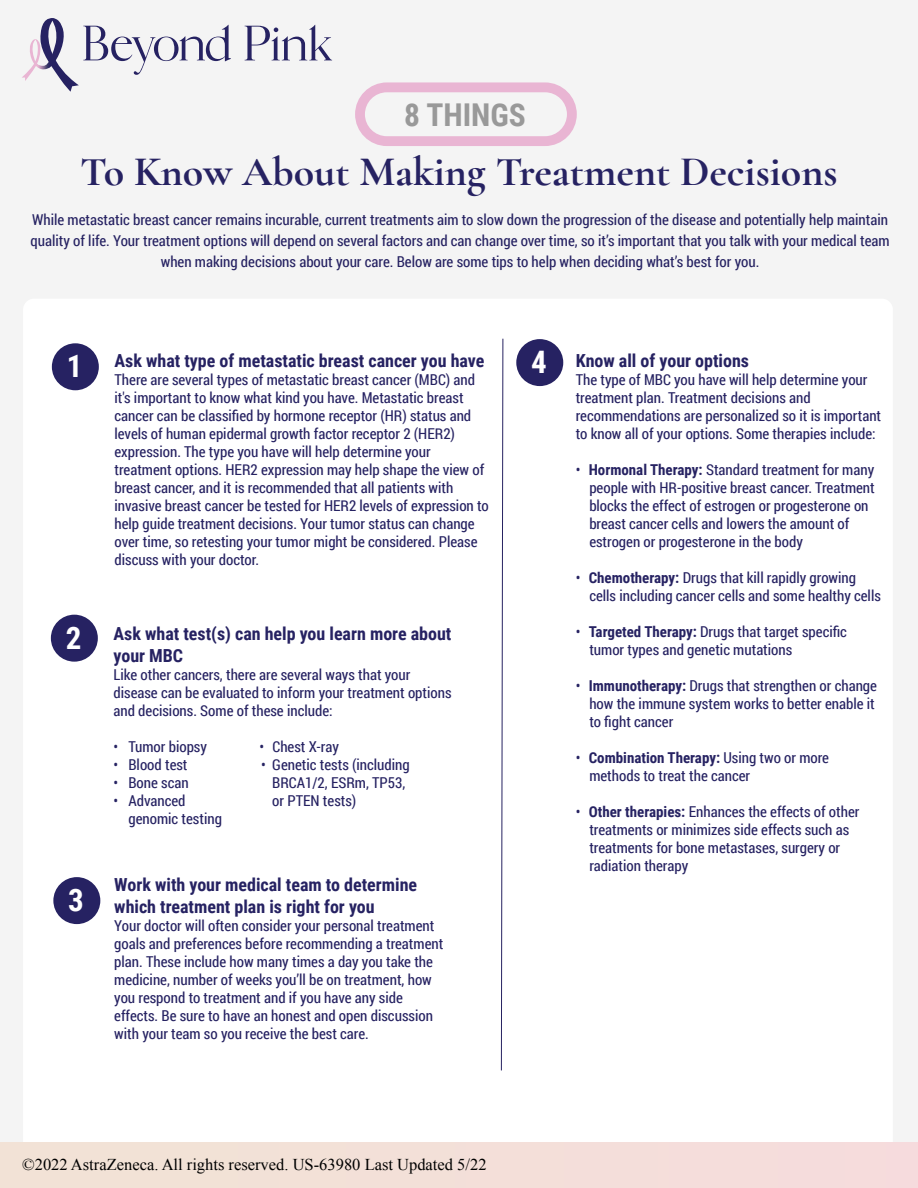
<style>
.page{position:relative;width:918px;height:1188px;background:#f4f4f4}
.page>*{position:absolute;margin:0;border:0;box-sizing:border-box;transform-origin:0 0}
.t1{font:700 42px "Cormorant Garamond";color:#262262}
.t2{font:700 31.5px "Roboto Condensed";color:#999}
.t3{font:700 31.05px "Roboto Condensed";color:#fff}
.t4{font:700 18px/22.5px "Roboto Condensed";color:#262262}
.t5{font:16.5px "Times New Roman";color:#000}
.t6{font:15px/18px "Roboto Condensed";color:#262262}
.s1{font-weight:700}
</style>
<div class="page">
<div style="left:23px;top:299px;width:870px;height:844px;background:#fff"></div>
<svg style="left:501px;top:338px;width:2px;height:733px"></svg>
<div style="left:51px;top:615px;width:47px;height:47px;background:#262262;border-radius:50%"></div>
<div style="left:52px;top:343px;width:47px;height:47px;background:#262262;border-radius:50%"></div>
<div style="left:516px;top:339px;width:47px;height:47px;background:#262262;border-radius:50%"></div>
<div style="left:53px;top:877px;width:47px;height:47px;background:#262262;border-radius:50%"></div>
<svg style="left:355px;top:82px;width:222px;height:64px"></svg>
<svg style="left:245px;top:25px;width:87px;height:35px"></svg>
<svg style="left:22px;top:18px;width:209px;height:74px"></svg>
<div style="left:0;top:1143px;width:918px;height:45px;background:#f3dfd9"></div>
<h2 class="t2" style="left:404px;top:92px;width:123px">8 THINGS</h2>
<h1 class="t1" style="left:80px;top:146px;width:759px">To Know About Making Treatment Decisions</h1>
<p class="t6" style="left:31px;top:209px;width:861px;line-height:21px;text-align:center">While metastatic breast cancer remains incurable, current treatments aim to slow down the progression of the disease and potentially help maintain quality of life. Your treatment options will depend on several factors and can change over time, so it’s important that you talk with your medical team when making decisions about your care. Below are some tips to help when deciding what’s best for you.</p>
<h3 class="t3" style="left:67px;top:345px;width:17px">1</h3>
<h3 class="t3" style="left:531px;top:340px;width:17px">4</h3>
<p class="t4" style="left:115px;top:349px;width:371px">Ask what type of metastatic breast cancer you have</p>
<p class="t6" style="left:115px;top:370px;width:376px">There are several types of metastatic breast cancer (MBC) and it's important to know what kind you have. Metastatic breast cancer can be classified by hormone receptor (HR) status and levels of human epidermal growth factor receptor 2 (HER2) expression. The type you have will help determine your treatment options. HER2 expression may help shape the view of breast cancer, and it is recommended that all patients with invasive breast cancer be tested for HER2 levels of expression to help guide treatment decisions. Your tumor status can change over time, so retesting your tumor might be considered. Please discuss with your doctor.</p>
<h3 class="t3" style="left:66px;top:616px;width:17px">2</h3>
<h3 class="t3" style="left:68px;top:878px;width:17px">3</h3>
<p class="t4" style="left:114px;top:622px;width:339px">Ask what test(s) can help you learn more about your MBC</p>
<p class="t6" style="left:114px;top:666px;width:340px">Like other cancers, there are several ways that your disease can be evaluated to inform your treatment options and decisions. Some of these include:</p>
<p class="t6" style="left:114px;top:738px;width:95px">• Tumor biopsy</p>
<p class="t6" style="left:260px;top:738px;width:81px">• Chest X-ray</p>
<p class="t6" style="left:114px;top:756px;width:76px">• Blood test</p>
<p class="t6" style="left:261px;top:756px;width:150px">• Genetic tests (including</p>
<p class="t6" style="left:114px;top:774px;width:77px">• Bone scan</p>
<p class="t6" style="left:272px;top:774px;width:135px">BRCA1/2, ESRm, TP53,</p>
<p class="t6" style="left:114px;top:792px;width:73px">• Advanced</p>
<p class="t6" style="left:272px;top:792px;width:86px">or PTEN tests)</p>
<p class="t6" style="left:128px;top:810px;width:95px">genomic testing</p>
<p class="t4" style="left:114px;top:872px;width:304px">Work with your medical team to determine which treatment plan is right for you</p>
<p class="t6" style="left:114px;top:916px;width:331px">Your doctor will often consider your personal treatment goals and preferences before recommending a treatment plan. These include how many times a day you take the medicine, number of weeks you’ll be on treatment, how you respond to treatment and if you have any side effects. Be sure to have an honest and open discussion with your team so you receive the best care.</p>
<p class="t4" style="left:576px;top:348px;width:175px">Know all of your options</p>
<p class="t6" style="left:576px;top:370px;width:307px">The type of MBC you have will help determine your treatment plan. Treatment decisions and recommendations are personalized so it is important to know all of your options. Some therapies include:</p>
<p class="t6" style="left:589px;top:460px;width:287px;text-indent:-14px">• <span class="s1">Hormonal Therapy:</span> Standard treatment for many people with HR-positive breast cancer. Treatment blocks the effect of estrogen or progesterone on breast cancer cells and lowers the amount of estrogen or progesterone in the body</p>
<p class="t6" style="left:589px;top:568px;width:293px;text-indent:-14px">• <span class="s1">Chemotherapy:</span> Drugs that kill rapidly growing cells including cancer cells and some healthy cells</p>
<p class="t6" style="left:589px;top:622px;width:259px;text-indent:-14px">• <span class="s1">Targeted Therapy:</span> Drugs that target specific tumor types and genetic mutations</p>
<p class="t6" style="left:589px;top:676px;width:289px;text-indent:-14px">• <span class="s1">Immunotherapy:</span> Drugs that strengthen or change how the immune system works to better enable it to fight cancer</p>
<p class="t6" style="left:589px;top:748px;width:241px;text-indent:-14px">• <span class="s1">Combination Therapy:</span> Using two or more methods to treat the cancer</p>
<p class="t6" style="left:589px;top:802px;width:272px;text-indent:-14px">• <span class="s1">Other therapies:</span> Enhances the effects of other treatments or minimizes side effects such as treatments for bone metastases, surgery or radiation therapy</p>
<p class="t5" style="left:22px;top:1154px;width:466px">©2022 AstraZeneca. All rights reserved. US-63980 Last Updated 5/22</p>
</div>
